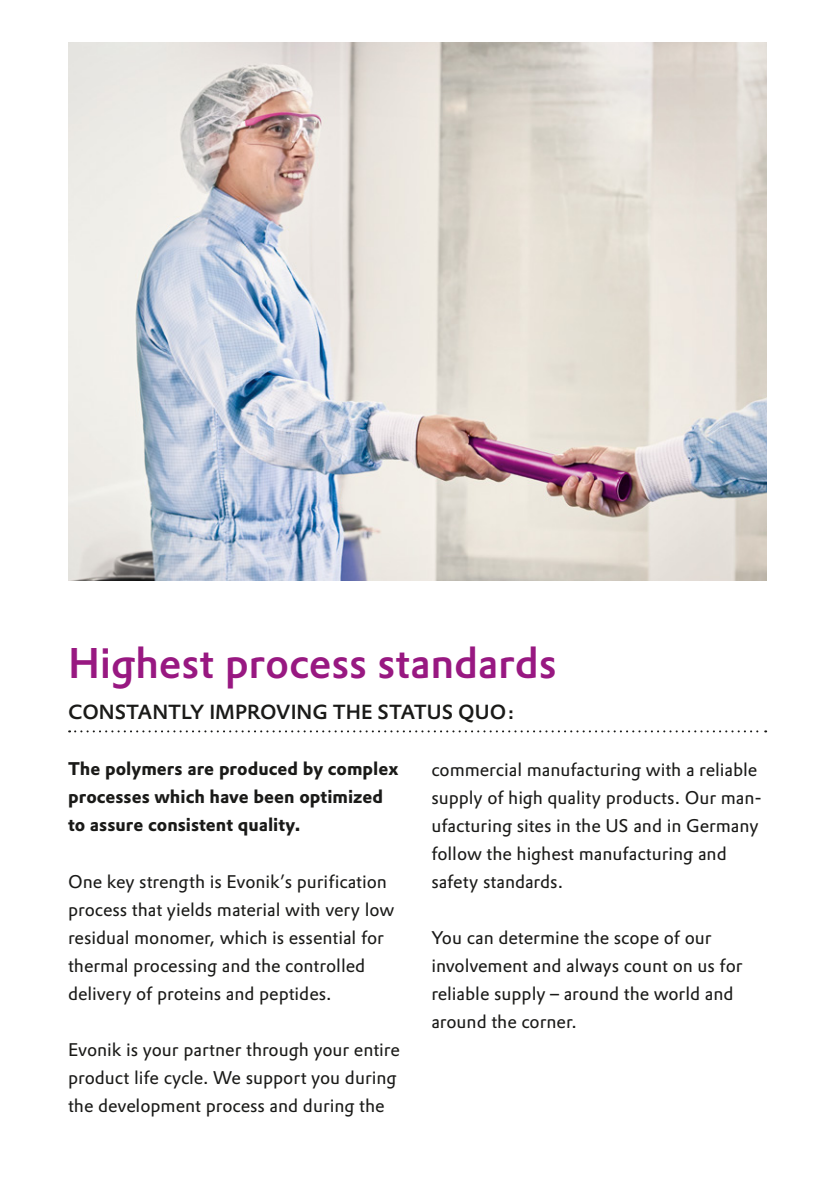
<style>
.page{position:relative;width:840px;height:1191px;background:#fff}
.page>*{position:absolute;margin:0;border:0;box-sizing:border-box;transform-origin:0 0}
.t1{font:500 42px "Evonik Prokyon";letter-spacing:-.005em;color:#981881}
.t2{font:500 20px "Evonik Prokyon";color:#1a1a18}
.t3{font:18px/28px "Evonik Prokyon";color:#1a1a18}
.t4{font:700 18px/28px "Evonik Prokyon";color:#1a1a18}
</style>
<div class="page">
<img style="left:68px;top:42px;width:697px;height:538px">
<svg style="left:69px;top:730px;width:696px;height:2px"></svg>
<h1 class="t1" style="left:68px;top:630px;width:490px">Highest process standards</h1>
<p class="t2" style="left:68px;top:696px;width:448px">CONSTANTLY IMPROVING THE STATUS QUO:</p>
<p class="t4" style="left:68px;top:753px;width:331px">The polymers are produced by complex processes which have been optimized to assure consistent quality.</p>
<p class="t3" style="left:68px;top:866px;width:327px">One key strength is Evonik’s purification process that yields material with very low residual monomer, which is essential for thermal processing and the controlled delivery of proteins and peptides.</p>
<p class="t3" style="left:68px;top:1034px;width:333px">Evonik is your partner through your entire product life cycle. We support you during the development process and during the</p>
<p class="t3" style="left:431px;top:754px;width:332px">commercial manufacturing with a reliable supply of high quality products. Our man&shy;ufacturing sites in the US and in Germany follow the highest manufacturing and safety standards.</p>
<p class="t3" style="left:431px;top:922px;width:312px">You can determine the scope of our involvement and always count on us for reliable supply – around the world and around the corner.</p>
</div>
